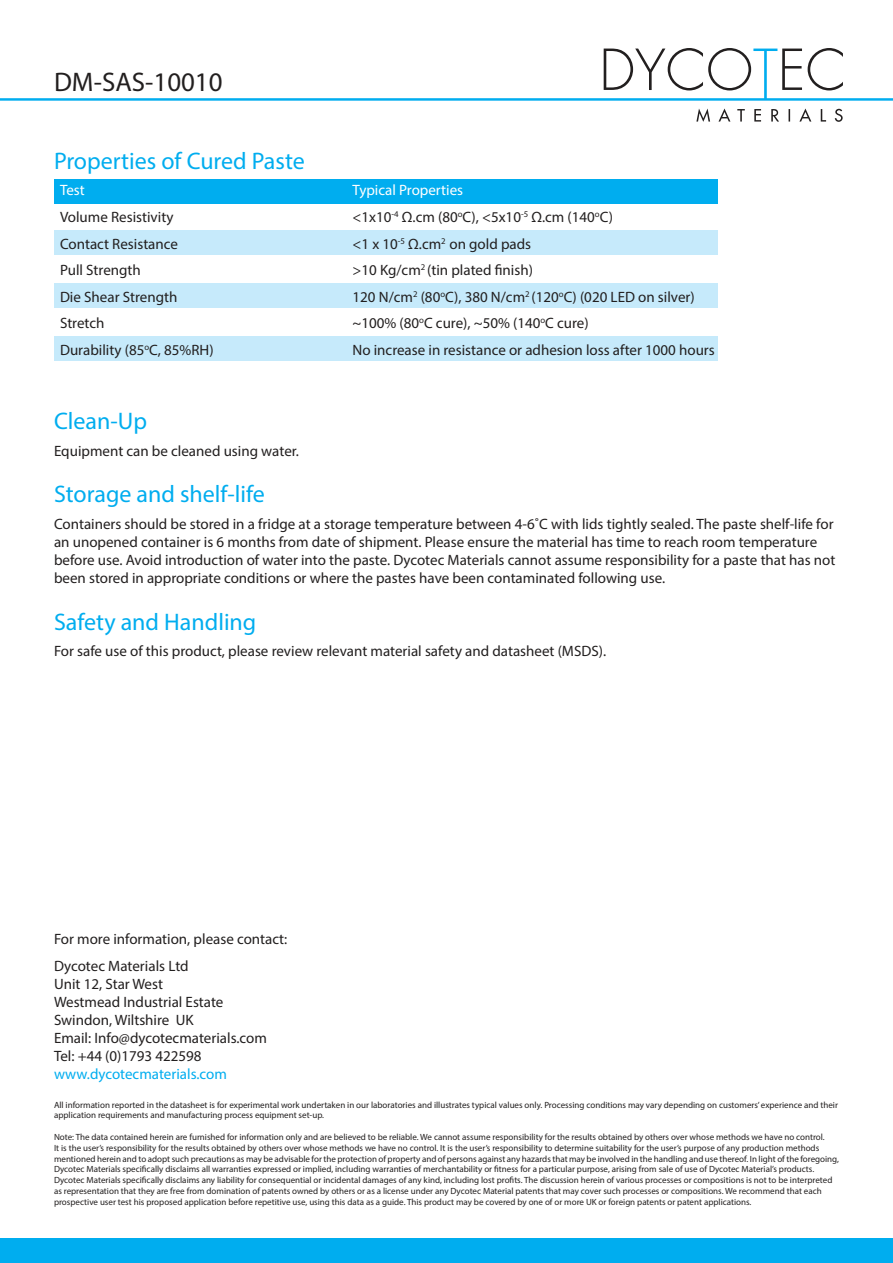
<style>
.page{position:relative;width:893px;height:1263px;background:#fff}
.page>*{position:absolute;margin:0;border:0;box-sizing:border-box;transform-origin:0 0}
.t1{font:27px "Myriad Pro";color:#221f1f}
.t2{font:24px "Myriad Pro";color:#00adef}
.t3{font:15px/18px "Myriad Pro";color:#221f1f}
.t4{font:15px "Myriad Pro";color:#00adef}
.t5{font:15px "Myriad Pro";color:#fff}
.t6{font:9px/10.8px "Myriad Pro";color:#221f1f}
</style>
<div class="page">
<div style="left:55px;top:336px;width:663px;height:25px;background:#c6eafb"></div>
<div style="left:54px;top:179px;width:664px;height:25px;background:#00adef"></div>
<div style="left:54px;top:283px;width:664px;height:25px;background:#c6eafb"></div>
<div style="left:54px;top:231px;width:664px;height:24px;background:#c6eafb"></div>
<hr style="left:0;top:98px;width:893px;height:3px;background:#00adef">
<svg style="left:696px;top:109px;width:147px;height:13px"></svg>
<svg style="left:604px;top:48px;width:239px;height:51px"></svg>
<div style="left:0;top:1238px;width:893px;height:25px;background:#00adef"></div>
<h1 class="t1" style="left:54px;top:72px;width:170px">DM-SAS-10010</h1>
<h2 class="t2" style="left:54px;top:152px;width:252px">Properties of Cured Paste</h2>
<h3 class="t5" style="left:60px;top:185px;width:26px">Test</h3>
<h3 class="t5" style="left:352px;top:185px;width:112px">Typical Properties</h3>
<h3 class="t3" style="left:60px;top:209px;width:115px">Volume Resistivity</h3>
<h3 class="t3" style="left:353px;top:209px;width:262px">&lt;1x10<sup>-4</sup> Ω.cm (80<sup>o</sup>C), &lt;5x10<sup>-5</sup> Ω.cm (140<sup>o</sup>C)</h3>
<h3 class="t3" style="left:60px;top:236px;width:119px">Contact Resistance</h3>
<h3 class="t3" style="left:352px;top:236px;width:180px">&lt;1 x 10<sup>-5</sup> Ω.cm<sup>2</sup> on gold pads</h3>
<h3 class="t3" style="left:60px;top:262px;width:82px">Pull Strength</h3>
<h3 class="t3" style="left:352px;top:262px;width:182px">&gt;10 Kg/cm<sup>2</sup> (tin plated finish)</h3>
<h3 class="t3" style="left:60px;top:289px;width:119px">Die Shear Strength</h3>
<h3 class="t3" style="left:352px;top:289px;width:344px">120 N/cm<sup>2</sup> (80<sup>o</sup>C), 380 N/cm<sup>2</sup> (120<sup>o</sup>C) (020 LED on silver)</h3>
<h3 class="t3" style="left:60px;top:315px;width:46px">Stretch</h3>
<h3 class="t3" style="left:352px;top:315px;width:238px">~100% (80<sup>o</sup>C cure), ~50% (140<sup>o</sup>C cure)</h3>
<h3 class="t3" style="left:60px;top:342px;width:155px">Durability (85<sup>o</sup>C, 85%RH)</h3>
<h3 class="t3" style="left:352px;top:342px;width:364px">No increase in resistance or adhesion loss after 1000 hours</h3>
<h2 class="t2" style="left:54px;top:412px;width:95px">Clean-Up</h2>
<h3 class="t3" style="left:54px;top:443px;width:247px">Equipment can be cleaned using water.</h3>
<h2 class="t2" style="left:54px;top:485px;width:212px">Storage and shelf-life</h2>
<p class="t3" style="left:54px;top:516px;width:783px">Containers should be stored in a fridge at a storage temperature between 4-6˚C with lids tightly sealed. The paste shelf-life for an unopened container is 6 months from date of shipment. Please ensure the material has time to reach room temperature before use. Avoid introduction of water into the paste. Dycotec Materials cannot assume responsibility for a paste that has not been stored in appropriate conditions or where the pastes have been contaminated following use.</p>
<h2 class="t2" style="left:54px;top:612px;width:204px">Safety and Handling</h2>
<h3 class="t3" style="left:54px;top:643px;width:554px">For safe use of this product, please review relevant material safety and datasheet (MSDS).</h3>
<h3 class="t3" style="left:54px;top:927px;width:235px;line-height:26.5px">For more information, please contact:<br>Dycotec Materials Ltd</h3>
<h3 class="t3" style="left:54px;top:976px;width:214px">Unit 12, Star West<br>Westmead Industrial Estate<br>Swindon, Wiltshire UK<br>Email: Info@dycotecmaterials.com<br>Tel: +44 (0)1793 422598</h3>
<h3 class="t4" style="left:54px;top:1068px;width:174px">www.dycotecmaterials.com</h3>
<p class="t6" style="left:54px;top:1100px;width:785px">All information reported in the datasheet is for experimental work undertaken in our laboratories and illustrates typical values only. Processing conditions may vary depending on customers’ experience and their application requirements and manufacturing process equipment set-up.</p>
<p class="t6" style="left:54px;top:1132px;width:786px">Note: The data contained herein are furnished for information only and are believed to be reliable. We cannot assume responsibility for the results obtained by others over whose methods we have no control.<br>It is the user’s responsibility for the results obtained by others over whose methods we have no control. It is the user’s responsibility to determine suitability for the user’s purpose of any production methods mentioned herein and to adopt such precautions as may be advisable for the protection of property and of persons against any hazards that may be involved in the handling and use thereof. In light of the foregoing, Dycotec Materials specifically disclaims all warranties expressed or implied, including warranties of merchantability or fitness for a particular purpose, arising from sale of use of Dycotec Material’s products.<br>Dycotec Materials specifically disclaims any liability for consequential or incidental damages of any kind, including lost profits. The discussion herein of various processes or compositions is not to be interpreted as representation that they are free from domination of patents owned by others or as a license under any Dycotec Material patents that may cover such processes or compositions. We recommend that each prospective user test his proposed application before repetitive use, using this data as a guide. This product may be covered by one of or more UK or foreign patents or patent applications.</p>
</div>
